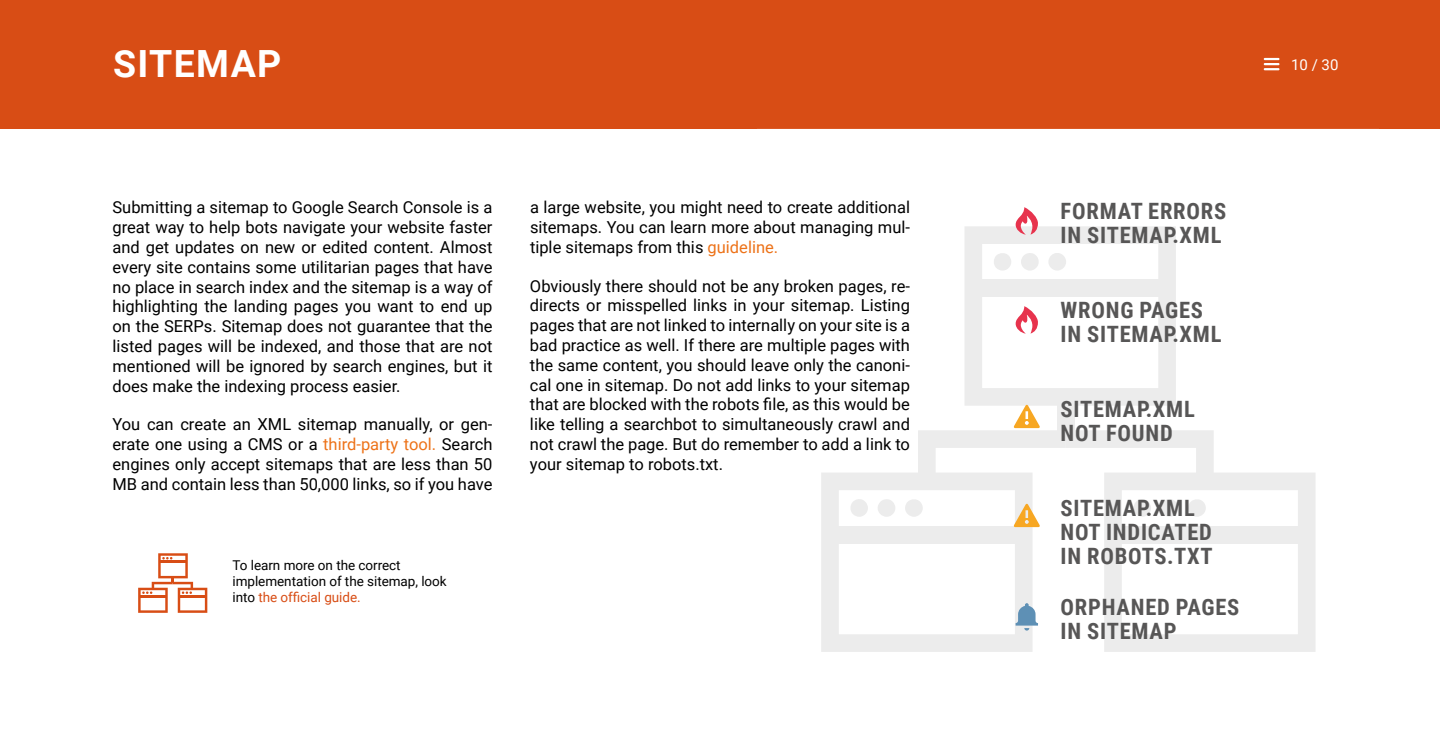
<style>
.page{position:relative;width:1440px;height:750px;background:#fff}
.page>*{position:absolute;margin:0;border:0;box-sizing:border-box;transform-origin:0 0}
.t1{font:700 37.5px "Roboto";letter-spacing:.035em;color:#fff}
.t2{font:700 22.5px/24px "Roboto Condensed";letter-spacing:.035em;color:#575656}
.t3{font:16.5px/19.8px "Roboto";color:#000;text-align:justify}
.t4{font:15px "Roboto";color:#fff}
.t5{font:13.5px/16.2px "Roboto";letter-spacing:-.005em;color:#000}
.s1{color:#ed7218}
.s2{color:#d84d15}
</style>
<div class="page">
<div style="left:0;top:0;width:1440px;height:128px;background:#d84d15"></div>
<svg style="left:1264px;top:58px;width:16px;height:12px"></svg>
<svg style="left:821px;top:207px;width:495px;height:445px"></svg>
<svg style="left:138px;top:553px;width:69px;height:60px"></svg>
<h1 class="t1" style="left:113px;top:48px;width:170px">SITEMAP</h1>
<p class="t4" style="left:1291px;top:57px;width:49px">10 / 30</p>
<p class="t3" style="left:112px;top:199px;width:382px">Submitting a sitemap to Google Search Console is a great way to help bots navigate your website faster and get updates on new or edited content. Almost every site contains some utilitarian pages that have no place in search index and the sitemap is a way of highlighting the landing pages you want to end up on the SERPs. Sitemap does not guarantee that the listed pages will be indexed, and those that are not mentioned will be ignored by search engines, but it does make the indexing process easier.</p>
<p class="t3" style="left:112px;top:415px;width:382px">You can create an XML sitemap manually, or gen&shy;erate one using a CMS or a <span class="s1">third-party tool.</span> Search engines only accept sitemaps that are less than 50<br>MB and contain less than 50,000 links, so if you have</p>
<p class="t5" style="left:232px;top:558px;width:216px">To learn more on the correct implementation of the sitemap, look into <span class="s2">the official guide.</span></p>
<p class="t3" style="left:530px;top:199px;width:382px">a large website, you might need to create additional sitemaps. You can learn more about managing mul&shy;tiple sitemaps from this <span class="s1">guideline.</span></p>
<p class="t3" style="left:530px;top:277px;width:382px">Obviously there should not be any broken pages, re&shy;directs or misspelled links in your sitemap. Listing pages that are not linked to internally on your site is a bad practice as well. If there are multiple pages with the same content, you should leave only the canoni&shy;cal one in sitemap. Do not add links to your sitemap that are blocked with the robots file, as this would be like telling a searchbot to simultaneously crawl and not crawl the page. But do remember to add a link to your sitemap to robots.txt.</p>
<h2 class="t2" style="left:1061px;top:199px;width:167px">FORMAT ERRORS<br>IN SITEMAP.XML</h2>
<h2 class="t2" style="left:1061px;top:298px;width:162px">WRONG PAGES<br>IN SITEMAP.XML</h2>
<h2 class="t2" style="left:1061px;top:397px;width:136px">SITEMAP.XML<br>NOT FOUND</h2>
<h2 class="t2" style="left:1061px;top:496px;width:154px">SITEMAP.XML<br>NOT INDICATED<br>IN ROBOTS.TXT</h2>
<h2 class="t2" style="left:1061px;top:595px;width:180px">ORPHANED PAGES<br>IN SITEMAP</h2>
</div>
